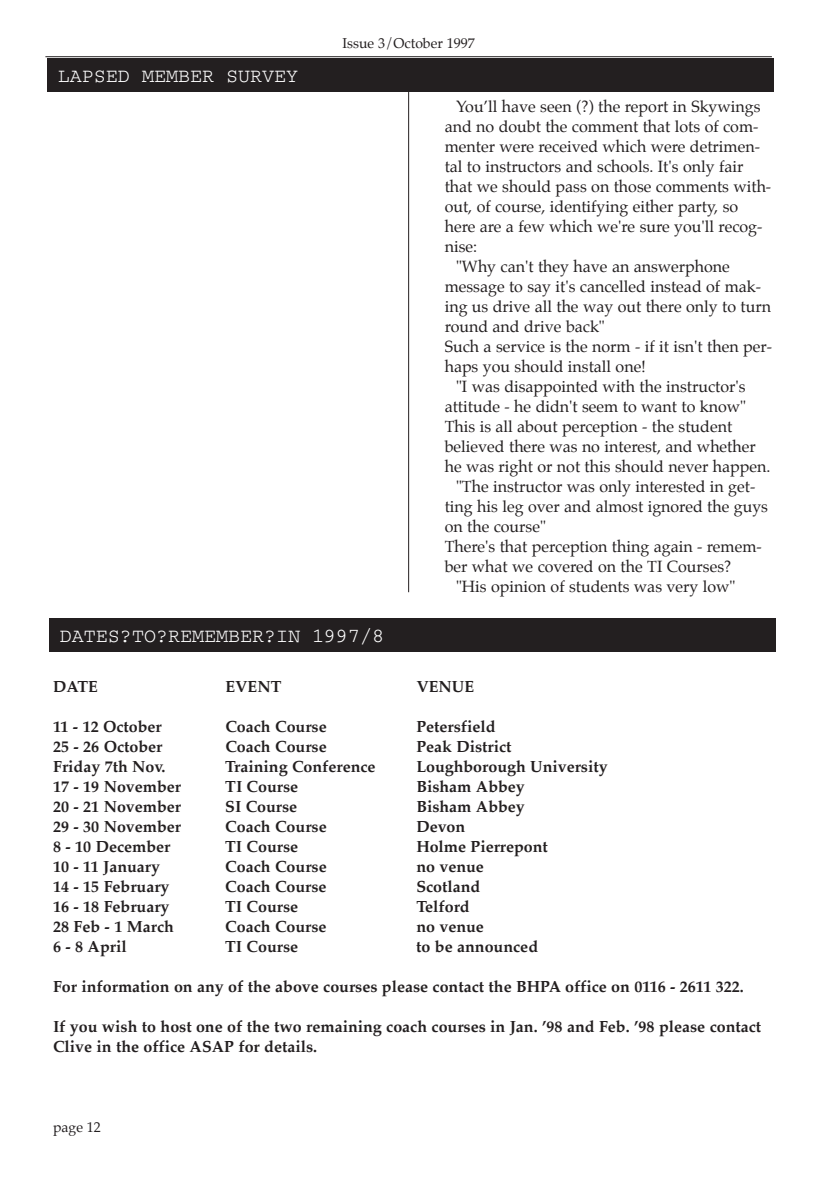
<style>
.page{position:relative;width:840px;height:1191px;background:#fff}
.page>*{position:absolute;margin:0;border:0;box-sizing:border-box;transform-origin:0 0}
.t1{font:20px "Courier";color:#fff}
.t2{font:16px "Palatino";color:#231f20}
.t3{font:700 16px/20px "Palatino";color:#231f20}
.t4{font:14px "Palatino";color:#231f20}
</style>
<div class="page">
<div style="left:49px;top:618px;width:726px;height:34px;background:#231f20"></div>
<hr style="left:45px;top:56px;width:726px;height:1px;background:#231f20">
<div style="left:47px;top:58px;width:726px;height:34px;background:#231f20"></div>
<hr style="left:408px;top:92px;width:1px;height:500px;background:#231f20">
<p class="t1" style="left:58px;top:69px;width:242px">LAPSED MEMBER SURVEY</p>
<p class="t4" style="left:342px;top:37px;width:134px">Issue 3/October 1997</p>
<p class="t2" style="left:456px;top:99px;width:306px">You’ll have seen (?) the report in Skywings</p>
<p class="t2" style="left:444px;top:119px;width:315px">and no doubt the comment that lots of com-</p>
<p class="t2" style="left:444px;top:139px;width:317px">menter were received which were detrimen-</p>
<p class="t2" style="left:444px;top:159px;width:300px">tal to instructors and schools. It's only fair</p>
<p class="t2" style="left:444px;top:179px;width:328px">that we should pass on those comments with-</p>
<p class="t2" style="left:444px;top:199px;width:295px">out, of course, identifying either party, so</p>
<p class="t2" style="left:444px;top:219px;width:319px">here are a few which we're sure you'll recog-</p>
<p class="t2" style="left:444px;top:239px;width:34px">nise:</p>
<p class="t2" style="left:456px;top:259px;width:275px">"Why can't they have an answerphone</p>
<p class="t2" style="left:444px;top:279px;width:318px">message to say it's cancelled instead of mak-</p>
<p class="t2" style="left:444px;top:299px;width:327px">ing us drive all the way out there only to turn</p>
<p class="t2" style="left:444px;top:319px;width:161px">round and drive back"</p>
<p class="t2" style="left:444px;top:339px;width:329px">Such a service is the norm - if it isn't then per-</p>
<p class="t2" style="left:444px;top:359px;width:202px">haps you should install one!</p>
<p class="t2" style="left:456px;top:379px;width:291px">"I was disappointed with the instructor's</p>
<p class="t2" style="left:444px;top:399px;width:303px">attitude - he didn't seem to want to know"</p>
<p class="t2" style="left:444px;top:419px;width:289px">This is all about perception - the student</p>
<p class="t2" style="left:444px;top:439px;width:312px">believed there was no interest, and whether</p>
<p class="t2" style="left:444px;top:459px;width:327px">he was right or not this should never happen.</p>
<p class="t2" style="left:456px;top:479px;width:300px">"The instructor was only interested in get-</p>
<p class="t2" style="left:444px;top:499px;width:325px">ting his leg over and almost ignored the guys</p>
<p class="t2" style="left:444px;top:519px;width:103px">on the course"</p>
<p class="t2" style="left:444px;top:539px;width:318px">There's that perception thing again - remem-</p>
<p class="t2" style="left:444px;top:559px;width:288px">ber what we covered on the TI Courses?</p>
<p class="t2" style="left:456px;top:579px;width:281px">"His opinion of students was very low"</p>
<p class="t1" style="left:60px;top:629px;width:326px">DATES?TO?REMEMBER?IN 1997/8</p>
<p class="t3" style="left:53px;top:678px;width:46px">DATE</p>
<p class="t3" style="left:225px;top:678px;width:57px">EVENT</p>
<p class="t3" style="left:416px;top:678px;width:59px">VENUE</p>
<p class="t3" style="left:53px;top:718px;width:110px">11 - 12 October</p>
<p class="t3" style="left:225px;top:718px;width:103px">Coach Course</p>
<p class="t3" style="left:416px;top:718px;width:81px">Petersfield</p>
<p class="t3" style="left:53px;top:738px;width:111px">25 - 26 October</p>
<p class="t3" style="left:225px;top:738px;width:103px">Coach Course</p>
<p class="t3" style="left:416px;top:738px;width:96px">Peak District</p>
<p class="t3" style="left:53px;top:758px;width:114px">Friday 7th Nov.</p>
<p class="t3" style="left:225px;top:758px;width:152px">Training Conference</p>
<p class="t3" style="left:416px;top:758px;width:193px">Loughborough University</p>
<p class="t3" style="left:53px;top:778px;width:129px">17 - 19 November</p>
<p class="t3" style="left:225px;top:778px;width:74px">TI Course</p>
<p class="t3" style="left:416px;top:778px;width:110px">Bisham Abbey</p>
<p class="t3" style="left:53px;top:798px;width:129px">20 - 21 November</p>
<p class="t3" style="left:225px;top:798px;width:73px">SI Course</p>
<p class="t3" style="left:416px;top:798px;width:110px">Bisham Abbey</p>
<p class="t3" style="left:53px;top:818px;width:129px">29 - 30 November</p>
<p class="t3" style="left:225px;top:818px;width:103px">Coach Course</p>
<p class="t3" style="left:416px;top:818px;width:50px">Devon</p>
<p class="t3" style="left:53px;top:838px;width:119px">8 - 10 December</p>
<p class="t3" style="left:225px;top:838px;width:74px">TI Course</p>
<p class="t3" style="left:416px;top:838px;width:133px">Holme Pierrepont</p>
<p class="t3" style="left:53px;top:858px;width:108px">10 - 11 January</p>
<p class="t3" style="left:225px;top:858px;width:103px">Coach Course</p>
<p class="t3" style="left:416px;top:858px;width:69px">no venue</p>
<p class="t3" style="left:53px;top:878px;width:118px">14 - 15 February</p>
<p class="t3" style="left:225px;top:878px;width:103px">Coach Course</p>
<p class="t3" style="left:416px;top:878px;width:65px">Scotland</p>
<p class="t3" style="left:53px;top:898px;width:118px">16 - 18 February</p>
<p class="t3" style="left:225px;top:898px;width:74px">TI Course</p>
<p class="t3" style="left:416px;top:898px;width:55px">Telford</p>
<p class="t3" style="left:53px;top:918px;width:122px">28 Feb - 1 March</p>
<p class="t3" style="left:225px;top:918px;width:103px">Coach Course</p>
<p class="t3" style="left:416px;top:918px;width:69px">no venue</p>
<p class="t3" style="left:53px;top:938px;width:75px">6 - 8 April</p>
<p class="t3" style="left:225px;top:938px;width:74px">TI Course</p>
<p class="t3" style="left:416px;top:938px;width:123px">to be announced</p>
<p class="t3" style="left:53px;top:978px;width:691px">For information on any of the above courses please contact the BHPA office on 0116 - 2611 322.</p>
<p class="t3" style="left:53px;top:1018px;width:709px">If you wish to host one of the two remaining coach courses in Jan. ’98 and Feb. ’98 please contact<br>Clive in the office ASAP for details.</p>
<p class="t4" style="left:53px;top:1120px;width:49px">page 12</p>
</div>
